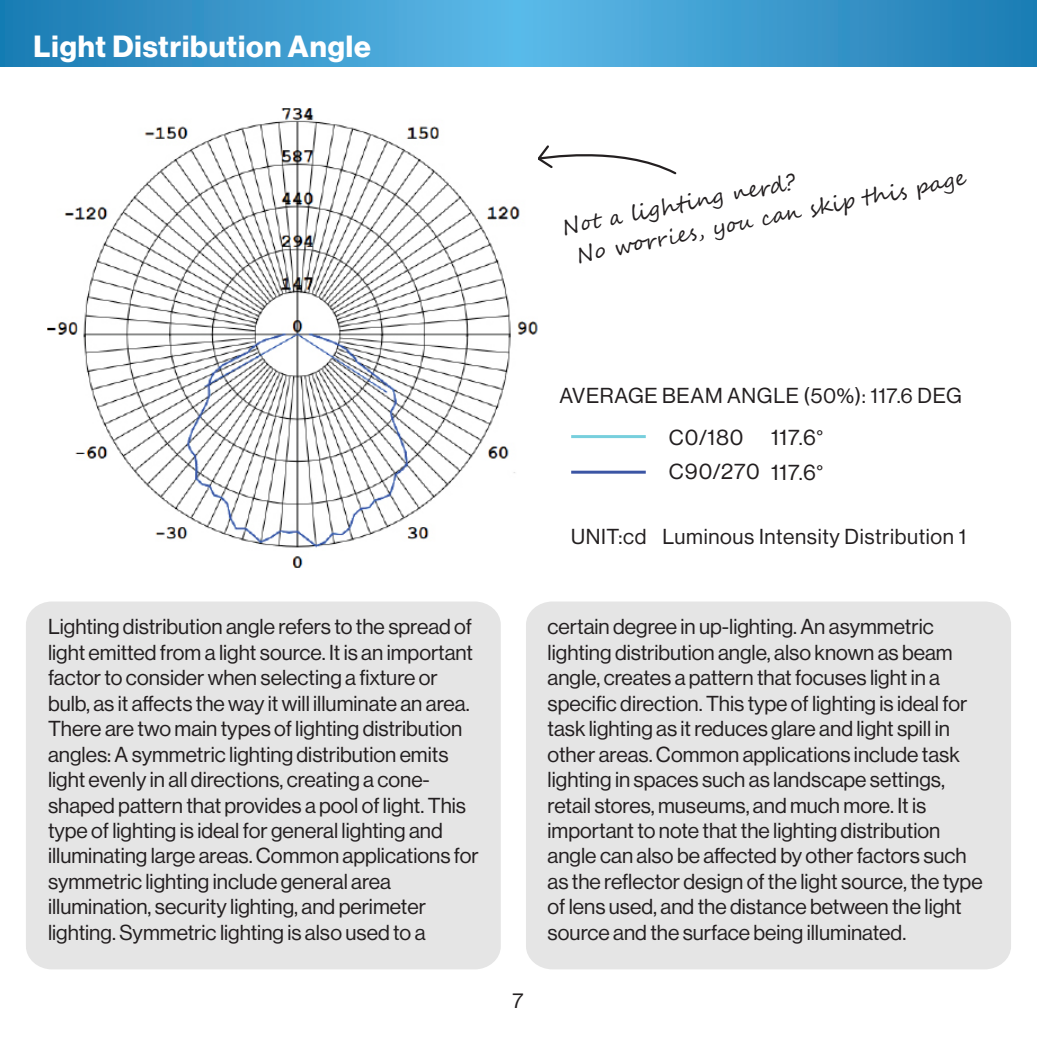
<style>
.page{position:relative;width:1037px;height:1037px;background:#fff}
.page>*{position:absolute;margin:0;border:0;box-sizing:border-box;transform-origin:0 0}
.t1{font:30px "N Haas Grotesk DS Pro 75 Bd";letter-spacing:.03em;color:#fff}
.t2{font:21.6px "Segoe Script";color:#231f20}
.t3{font:21.3px/25.5px "N Haas Grotesk DS Pro 55 Rg";color:#231f20}
.t4{font:21.3px "N Haas Grotesk DS Pro 55 Rg";letter-spacing:.03em;color:#231f20}
</style>
<div class="page">
<svg style="left:538px;top:145px;width:139px;height:30px"></svg>
<svg style="left:0;top:0;width:1037px;height:67px;background:#3b99cd"></svg>
<div style="left:26px;top:601px;width:475px;height:368px;background:#e5e5e5"></div>
<div style="left:526px;top:601px;width:485px;height:368px;background:#e5e5e5"></div>
<hr style="left:571px;top:435px;width:75px;height:3px;background:#77cfdd">
<hr style="left:571px;top:471px;width:75px;height:3px;background:#3b55a4">
<img style="left:48px;top:108px;width:489px;height:460px">
<p class="t1" style="left:33px;top:29px;width:339px">Light Distribution Angle</p>
<p class="t2" style="left:559px;top:210px;width:240px;rotate:-11deg">Not a lighting nerd?</p>
<p class="t2" style="left:573px;top:237px;width:398px;rotate:-11deg">No worries, you can skip this page</p>
<p class="t3" style="left:48px;top:614px;width:432px">Lighting distribution angle refers to the spread of light emitted from a light source. It is an important factor to consider when selecting a fixture or bulb, as it affects the way it will illuminate an area.<br>There are two main types of lighting distribution angles: A symmetric lighting distribution emits light evenly in all directions, creating a cone&shy;shaped pattern that provides a pool of light. This type of lighting is ideal for general lighting and illuminating large areas. Common applications for symmetric lighting include general area</p>
<p class="t3" style="left:48px;top:894px;width:379px">illumination, security lighting, and perimeter lighting. Symmetric lighting is also used to a</p>
<p class="t4" style="left:559px;top:383px;width:404px">AVERAGE BEAM ANGLE (50%): 117.6 DEG</p>
<p class="t3" style="left:669px;top:425px;width:76px">C0/180</p>
<p class="t3" style="left:669px;top:459px;width:92px">C90/270</p>
<p class="t3" style="left:771px;top:425px;width:54px">117.6°</p>
<p class="t3" style="left:771px;top:459px;width:54px">117.6°</p>
<p class="t3" style="left:571px;top:524px;width:77px">UNIT:cd</p>
<p class="t4" style="left:662px;top:525px;width:305px">Luminous Intensity Distribution 1</p>
<p class="t3" style="left:512px;top:987px;width:12px">7</p>
<p class="t3" style="left:547px;top:614px;width:388px">certain degree in up-lighting. An asymmetric</p>
<p class="t3" style="left:547px;top:640px;width:407px">lighting distribution angle, also known as beam angle, creates a pattern that focuses light in a</p>
<p class="t3" style="left:547px;top:690px;width:421px">specific direction. This type of lighting is ideal for task lighting as it reduces glare and light spill in other areas. Common applications include task lighting in spaces such as landscape settings, retail stores, museums, and much more. It is</p>
<p class="t3" style="left:547px;top:818px;width:436px">important to note that the lighting distribution angle can also be affected by other factors such as the reflector design of the light source, the type of lens used, and the distance between the light source and the surface being illuminated.</p>
</div>
